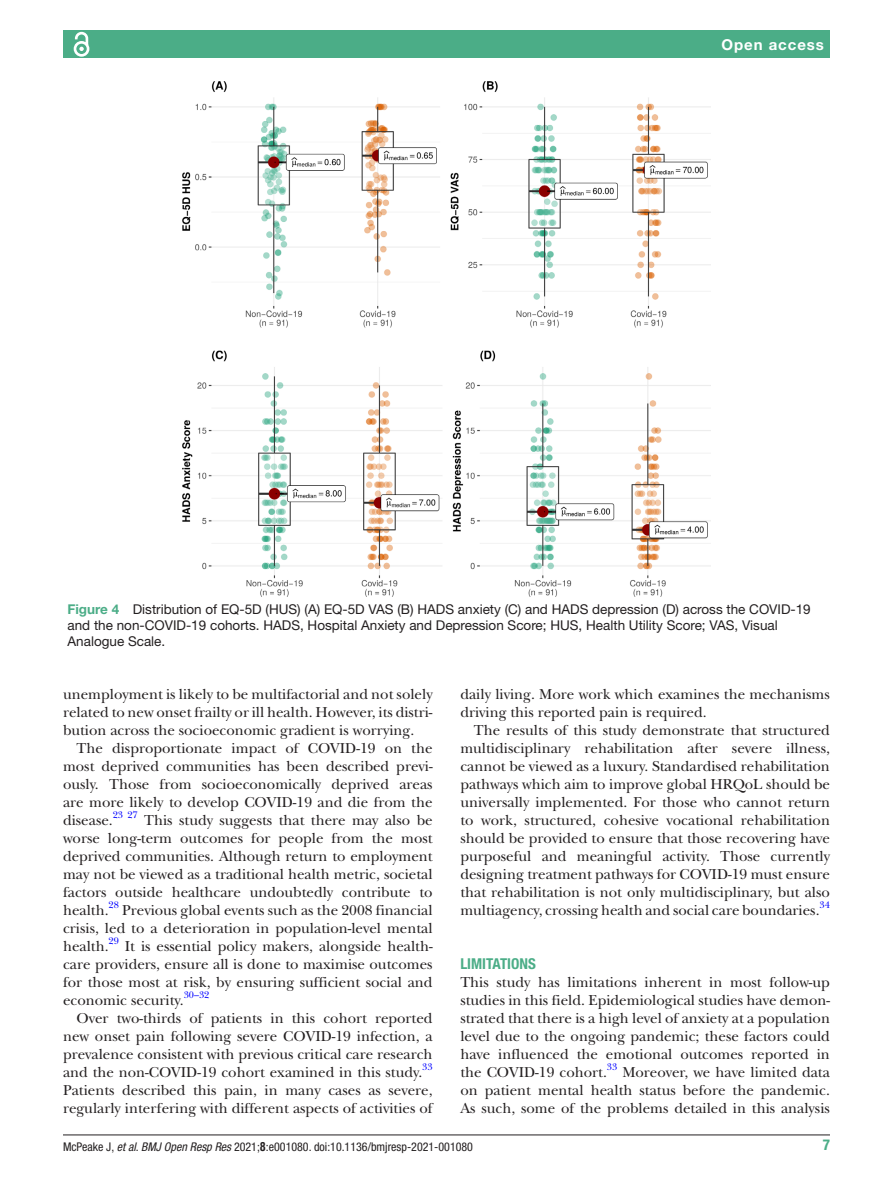
<style>
.page{position:relative;width:893px;height:1191px;background:#fff}
.page>*{position:absolute;margin:0;border:0;box-sizing:border-box;transform-origin:0 0}
.t1{font:15px/18px "New Baskerville";color:#231f20;text-align:justify}
.t2{font:700 condensed 15px "Helvetica Neue LT Std";color:#4bad87}
.t3{font:700 15px "Helvetica Neue LT Std";letter-spacing:.065em;color:#fff}
.t4{font:13.5px/16.2px "Helvetica Neue LT Std";color:#231f20}
.t5{font:condensed 12px "Helvetica Neue LT Std";color:#231f20}
.t6{font:9.9px "New Baskerville";color:#00f}
.s1{font-weight:700;color:#4bad87}
.s2{font-style:italic}
.s3{font-family:"Helvetica";font-weight:700}
</style>
<div class="page">
<hr style="left:63px;top:1134px;width:767px;height:1px;background:#231f20">
<div style="left:63px;top:31px;width:767px;height:27px;background:#4bad87"></div>
<svg style="left:73px;top:31px;width:17px;height:26px"></svg>
<img style="left:183px;top:81px;width:527px;height:515px">
<p class="t3" style="left:721px;top:35px;width:104px">Open access</p>
<p class="t4" style="left:68px;top:601px;width:745px"><span class="s1">Figure 4</span> Distribution of EQ-5D (HUS) (A) EQ-5D VAS (B) HADS anxiety (C) and HADS depression (D) across the COVID-19 and the non-COVID-19 cohorts. HADS, Hospital Anxiety and Depression Score; HUS, Health Utility Score; VAS, Visual<br>Analogue Scale.</p>
<p class="t1" style="left:63px;top:685px;width:371px">unemployment is likely to be multifactorial and not solely related to new onset frailty or ill health. However, its distri&shy;bution across the socioeconomic gradient is worrying.</p>
<p class="t1" style="left:63px;top:739px;width:371px;text-indent:14px">The disproportionate impact of COVID-19 on the most deprived communities has been described previ&shy;ously. Those from socioeconomically deprived areas are more likely to develop COVID-19 and die from the disease.</p>
<p class="t6" style="left:113px;top:809px;width:26px">23 27</p>
<p class="t1" style="left:63px;top:811px;width:371px;text-indent:81px">This study suggests that there may also be worse long-term outcomes for people from the most deprived communities. Although return to employment may not be viewed as a traditional health metric, societal factors outside healthcare undoubtedly contribute to health.</p>
<p class="t6" style="left:109px;top:899px;width:12px">28</p>
<p class="t1" style="left:63px;top:901px;width:371px;text-indent:59px">Previous global events such as the 2008 financial crisis, led to a deterioration in population-level mental health.</p>
<p class="t6" style="left:109px;top:935px;width:12px">29</p>
<p class="t1" style="left:63px;top:937px;width:371px;text-indent:62px">It is essential policy makers, alongside health&shy;care providers, ensure all is done to maximise outcomes for those most at risk, by ensuring sufficient social and economic security.</p>
<p class="t6" style="left:184px;top:989px;width:27px">30–32</p>
<p class="t1" style="left:63px;top:1009px;width:371px;text-indent:14px">Over two-thirds of patients in this cohort reported new onset pain following severe COVID-19 infection, a prevalence consistent with previous critical care research and the non-COVID-19 cohort examined in this study.</p>
<p class="t6" style="left:422px;top:1061px;width:12px">33</p>
<p class="t1" style="left:63px;top:1081px;width:371px">Patients described this pain, in many cases as severe, regularly interfering with different aspects of activities of</p>
<p class="t1" style="left:460px;top:685px;width:371px">daily living. More work which examines the mechanisms driving this reported pain is required.</p>
<p class="t1" style="left:460px;top:721px;width:371px;text-indent:14px">The results of this study demonstrate that structured multidisciplinary rehabilitation after severe illness, cannot be viewed as a luxury. Standardised rehabilitation pathways which aim to improve global HRQoL should be universally implemented. For those who cannot return to work, structured, cohesive vocational rehabilitation should be provided to ensure that those recovering have purposeful and meaningful activity. Those currently designing treatment pathways for COVID-19 must ensure that rehabilitation is not only multidisciplinary, but also multiagency, crossing health and social care boundaries.</p>
<p class="t6" style="left:820px;top:899px;width:12px">34</p>
<p class="t2" style="left:460px;top:954px;width:77px">LIMITATIONS</p>
<p class="t1" style="left:460px;top:973px;width:371px">This study has limitations inherent in most follow-up studies in this field. Epidemiological studies have demon&shy;strated that there is a high level of anxiety at a population level due to the ongoing pandemic; these factors could have influenced the emotional outcomes reported in the COVID-19 cohort.<sup>33</sup> Moreover, we have limited data on patient mental health status before the pandemic.<br>As such, some of the problems detailed in this analysis</p>
<p class="t5" style="left:63px;top:1139px;width:412px">McPeake J, <span class="s2">et al</span>. <span class="s2">BMJ Open Resp Res</span> 2021;<span class="s3">8</span>:e001080. doi:10.1136/bmjresp-2021-001080</p>
<p class="t2" style="left:823px;top:1135px;width:9px">7</p>
</div>
